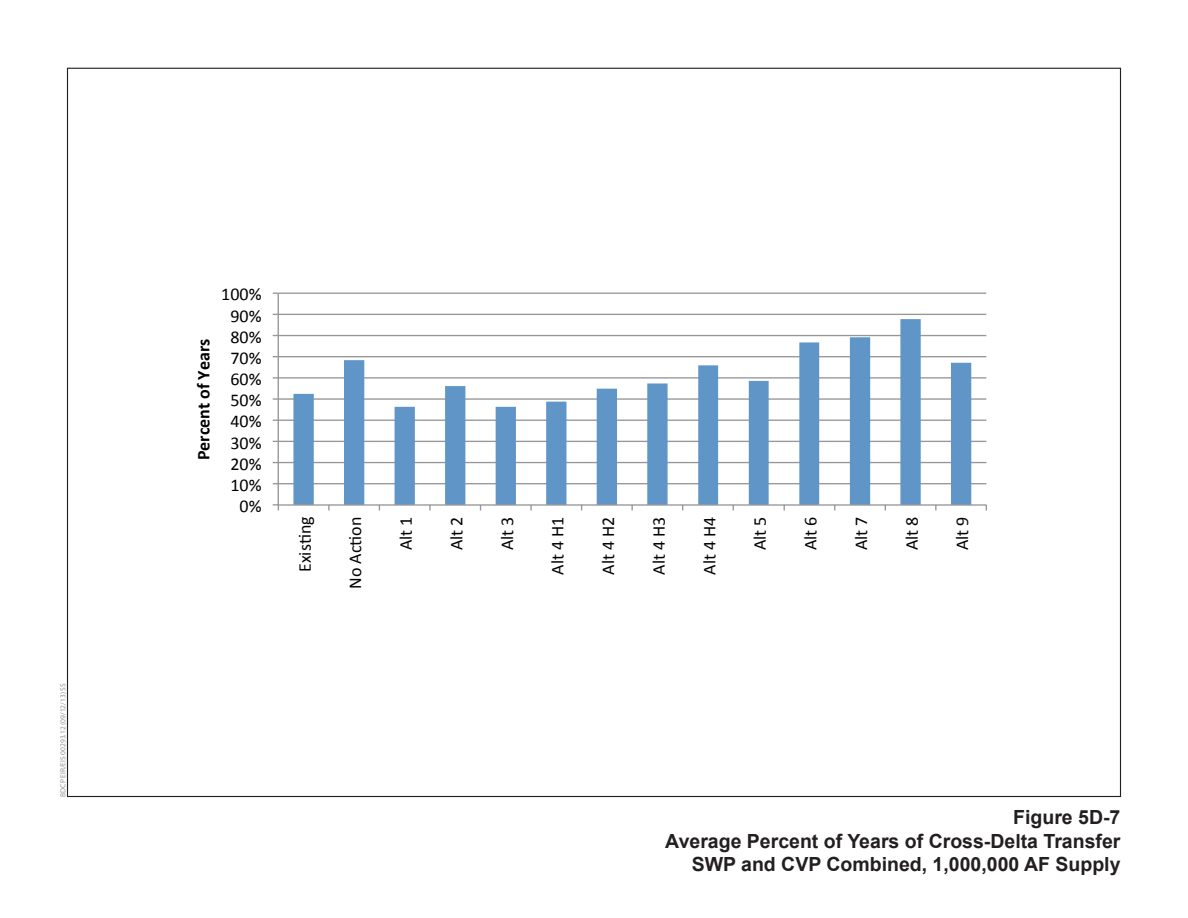
<style>
.page{position:relative;width:1188px;height:918px;background:#fff}
.page>*{position:absolute;margin:0;border:0;box-sizing:border-box;transform-origin:0 0}
.t1{font:700 19.5px "Arial";color:#231f20}
.t2{font:18px "Calibri";color:#000}
.t3{font:700 18px "Calibri";color:#000}
.t4{font:7.5px "Myriad Pro";color:#939598}
</style>
<div class="page">
<svg style="left:272px;top:292px;width:715px;height:219px"></svg>
<p class="t4" style="left:58px;top:797px;width:115px;rotate:-90deg">BDCP EIR/EIS 00293.12 (09/12/13) SS</p>
<p class="t3" style="left:192px;top:460px;width:123px;rotate:-90deg">Percent of Years</p>
<p class="t2" style="left:221px;top:283px;width:42px">100%</p>
<p class="t2" style="left:230px;top:304px;width:33px">90%</p>
<p class="t2" style="left:230px;top:325px;width:33px">80%</p>
<p class="t2" style="left:230px;top:347px;width:33px">70%</p>
<p class="t2" style="left:230px;top:368px;width:33px">60%</p>
<p class="t2" style="left:230px;top:389px;width:33px">50%</p>
<p class="t2" style="left:230px;top:410px;width:33px">40%</p>
<p class="t2" style="left:230px;top:431px;width:33px">30%</p>
<p class="t2" style="left:230px;top:452px;width:33px">20%</p>
<p class="t2" style="left:230px;top:474px;width:33px">10%</p>
<p class="t2" style="left:240px;top:495px;width:23px">0%</p>
<p class="t2" style="left:293px;top:572px;width:57px;rotate:-90deg">Exislng</p>
<p class="t2" style="left:344px;top:589px;width:74px;rotate:-90deg">No Aclon</p>
<p class="t2" style="left:395px;top:550px;width:35px;rotate:-90deg">Alt 1</p>
<p class="t2" style="left:445px;top:550px;width:35px;rotate:-90deg">Alt 2</p>
<p class="t2" style="left:496px;top:550px;width:35px;rotate:-90deg">Alt 3</p>
<p class="t2" style="left:546px;top:575px;width:60px;rotate:-90deg">Alt 4 H1</p>
<p class="t2" style="left:597px;top:575px;width:60px;rotate:-90deg">Alt 4 H2</p>
<p class="t2" style="left:647px;top:575px;width:60px;rotate:-90deg">Alt 4 H3</p>
<p class="t2" style="left:698px;top:575px;width:60px;rotate:-90deg">Alt 4 H4</p>
<p class="t2" style="left:749px;top:550px;width:35px;rotate:-90deg">Alt 5</p>
<p class="t2" style="left:799px;top:550px;width:35px;rotate:-90deg">Alt 6</p>
<p class="t2" style="left:850px;top:550px;width:35px;rotate:-90deg">Alt 7</p>
<p class="t2" style="left:900px;top:550px;width:35px;rotate:-90deg">Alt 8</p>
<p class="t2" style="left:951px;top:550px;width:35px;rotate:-90deg">Alt 9</p>
<p class="t1" style="left:1013px;top:805px;width:109px">Figure 5D-7</p>
<p class="t1" style="left:665px;top:828px;width:457px">Average Percent of Years of Cross-Delta Transfer</p>
<p class="t1" style="left:692px;top:851px;width:430px">SWP and CVP Combined, 1,000,000 AF Supply</p>
</div>
